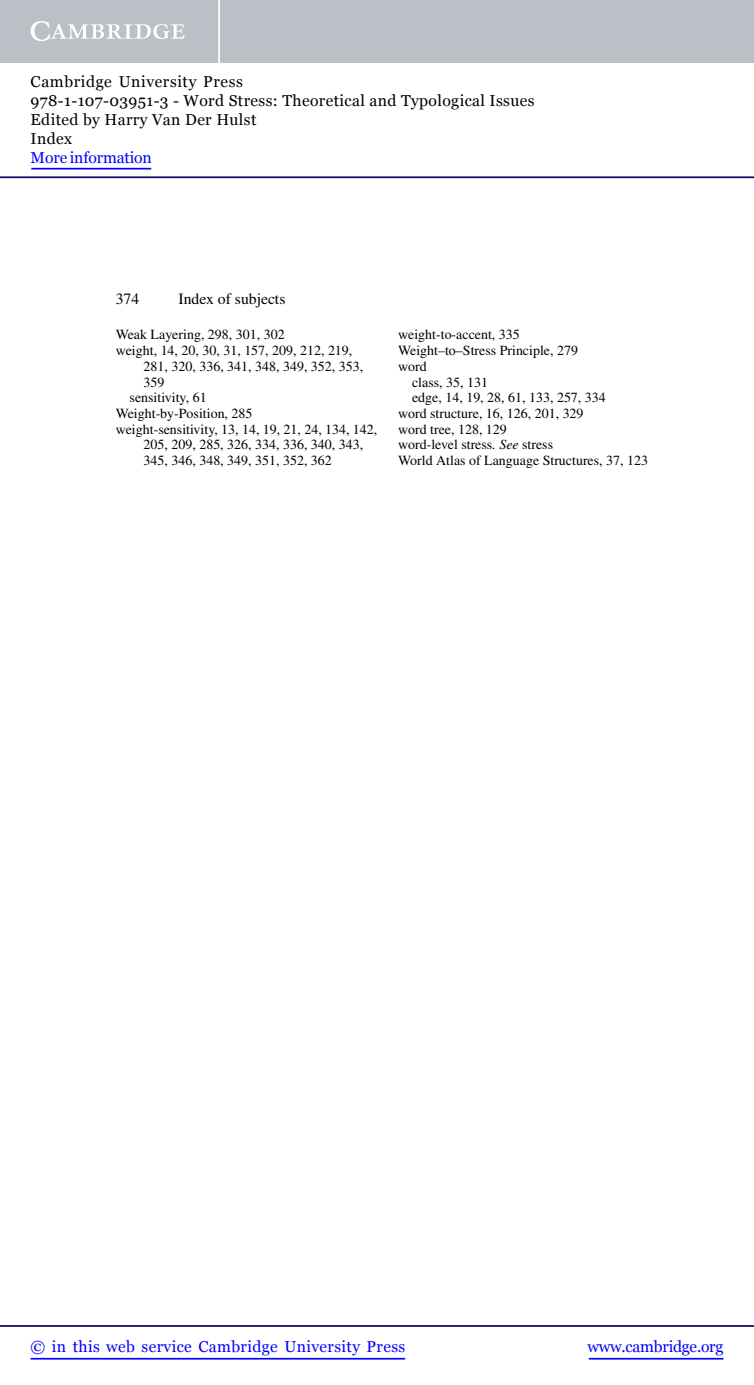
<style>
.page{position:relative;width:754px;height:1385px;background:#fff}
.page>*{position:absolute;margin:0;border:0;box-sizing:border-box;transform-origin:0 0}
.t1{font:15.75px/18.9px "Georgia";letter-spacing:.025em;color:#000}
.t2{font:15.75px "Georgia";letter-spacing:.025em;color:#00f}
.t3{font:15.75px "Times";color:#000}
.t4{font:15.75px "Georgia";letter-spacing:-.015em;color:#00f}
.t5{font:15.75px "Georgia";letter-spacing:-.01em;color:#00f}
.t6{font:14px "Times";color:#000}
.s1{font-style:italic}
</style>
<div class="page">
<hr style="left:589px;top:1358px;width:134px;height:1px;background:#00f">
<hr style="left:0;top:1325px;width:754px;height:1px;background:#150666">
<hr style="left:31px;top:1358px;width:374px;height:1px;background:#00f">
<div style="left:0;top:0;width:754px;height:63px;background:#bac0c6"></div>
<svg style="left:31px;top:21px;width:154px;height:20px"></svg>
<hr style="left:218px;top:0;width:2px;height:63px;background:#fff">
<hr style="left:0;top:176px;width:754px;height:2px;background:#150666">
<hr style="left:31px;top:168px;width:120px;height:1px;background:#00f">
<p class="t1" style="left:31px;top:73px;width:505px">Cambridge University Press<br>978-1-107-03951-3 - Word Stress: Theoretical and Typological Issues Edited by Harry Van Der Hulst<br>Index</p>
<p class="t5" style="left:31px;top:148px;width:123px">More information</p>
<p class="t3" style="left:116px;top:293px;width:25px">374</p>
<p class="t3" style="left:178px;top:293px;width:108px">Index of subjects</p>
<p class="t6" style="left:116px;top:330px;width:170px">Weak Layering, 298, 301, 302</p>
<p class="t6" style="left:116px;top:345px;width:238px">weight, 14, 20, 30, 31, 157, 209, 212, 219,</p>
<p class="t6" style="left:144px;top:361px;width:221px">281, 320, 336, 341, 348, 349, 352, 353,</p>
<p class="t6" style="left:144px;top:377px;width:22px">359</p>
<p class="t6" style="left:130px;top:392px;width:79px">sensitivity, 61</p>
<p class="t6" style="left:116px;top:408px;width:138px">Weight-by-Position, 285</p>
<p class="t6" style="left:116px;top:424px;width:263px">weight-sensitivity, 13, 14, 19, 21, 24, 134, 142,</p>
<p class="t6" style="left:144px;top:439px;width:221px">205, 209, 285, 326, 334, 336, 340, 343,</p>
<p class="t6" style="left:144px;top:455px;width:190px">345, 346, 348, 349, 351, 352, 362</p>
<p class="t6" style="left:398px;top:330px;width:123px">weight-to-accent, 335</p>
<p class="t6" style="left:398px;top:345px;width:181px">Weight–to–Stress Principle, 279</p>
<p class="t6" style="left:398px;top:361px;width:30px">word</p>
<p class="t6" style="left:412px;top:377px;width:77px">class, 35, 131</p>
<p class="t6" style="left:412px;top:392px;width:195px">edge, 14, 19, 28, 61, 133, 257, 334</p>
<p class="t6" style="left:398px;top:408px;width:187px">word structure, 16, 126, 201, 329</p>
<p class="t6" style="left:398px;top:424px;width:110px">word tree, 128, 129</p>
<p class="t6" style="left:398px;top:439px;width:156px">word-level stress<span class="s1">. See</span> stress</p>
<p class="t6" style="left:398px;top:455px;width:251px">World Atlas of Language Structures, 37, 123</p>
<p class="t2" style="left:31px;top:1336px;width:376px">© in this web service Cambridge University Press</p>
<p class="t4" style="left:588px;top:1336px;width:137px">www.cambridge.org</p>
</div>
